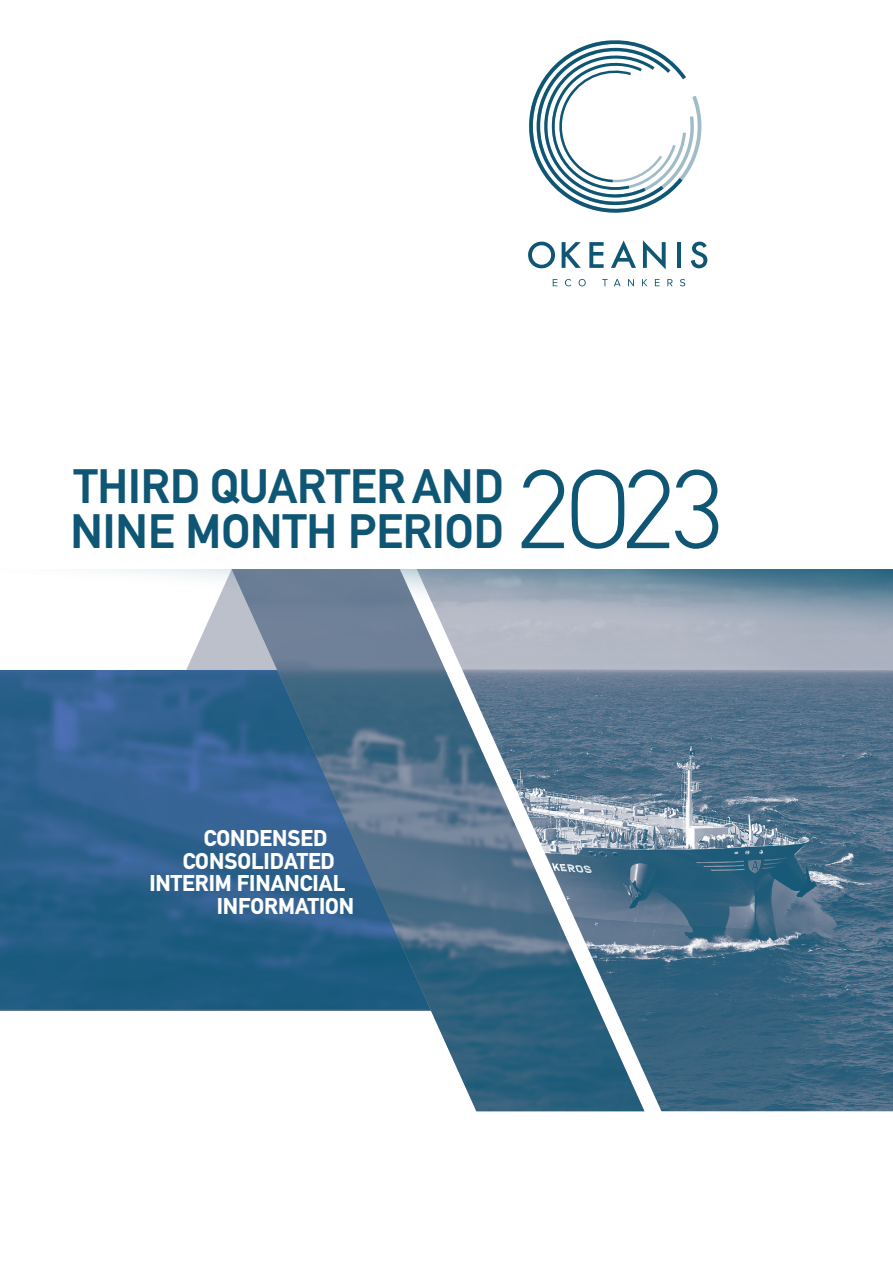
<style>
.page{position:relative;width:893px;height:1263px;background:#fff}
.page>*{position:absolute;margin:0;border:0;box-sizing:border-box;transform-origin:0 0}
.t1{font:300 109.5px "Ka Din";color:#0e5674}
.t2{font:600 47.4px/45.2px "Ka Din";color:#0e5674}
.t3{font:700 22.5px "Ka Din";color:#fff}
</style>
<div class="page">
<svg style="left:186px;top:645px;width:46px;height:25px"></svg>
<img style="left:644px;top:645px;width:249px;height:466px">
<img style="left:0;top:670px;width:232px;height:340px">
<svg style="left:101px;top:569px;width:792px;height:76px"></svg>
<svg style="left:529px;top:40px;width:172px;height:173px"></svg>
<svg style="left:553px;top:279px;width:4px;height:7px"></svg>
<svg style="left:565px;top:279px;width:6px;height:7px"></svg>
<svg style="left:579px;top:279px;width:7px;height:7px"></svg>
<svg style="left:602px;top:279px;width:6px;height:7px"></svg>
<svg style="left:614px;top:279px;width:7px;height:7px"></svg>
<svg style="left:628px;top:279px;width:6px;height:7px"></svg>
<svg style="left:642px;top:279px;width:5px;height:7px"></svg>
<svg style="left:655px;top:279px;width:5px;height:7px"></svg>
<svg style="left:667px;top:279px;width:6px;height:7px"></svg>
<svg style="left:680px;top:279px;width:5px;height:7px"></svg>
<svg style="left:528px;top:242px;width:27px;height:26px"></svg>
<svg style="left:562px;top:242px;width:19px;height:26px"></svg>
<svg style="left:589px;top:242px;width:15px;height:26px"></svg>
<svg style="left:611px;top:240px;width:25px;height:28px"></svg>
<svg style="left:643px;top:240px;width:23px;height:29px"></svg>
<hr style="left:677px;top:242px;width:4px;height:26px;background:#0e5674">
<svg style="left:691px;top:242px;width:16px;height:26px"></svg>
<img style="left:232px;top:569px;width:412px;height:542px">
<h2 class="t2" style="left:71px;top:465px;width:435px">THIRD QUARTER AND<br>NINE MONTH PERIOD</h2>
<h1 class="t1" style="left:519px;top:450px;width:206px">2O23</h1>
<p class="t3" style="left:204px;top:826px;width:125px">CONDENSED</p>
<p class="t3" style="left:183px;top:849px;width:154px">CONSOLIDATED</p>
<p class="t3" style="left:149px;top:871px;width:197px">INTERIM FINANCIAL</p>
<p class="t3" style="left:217px;top:894px;width:139px">INFORMATION</p>
</div>
